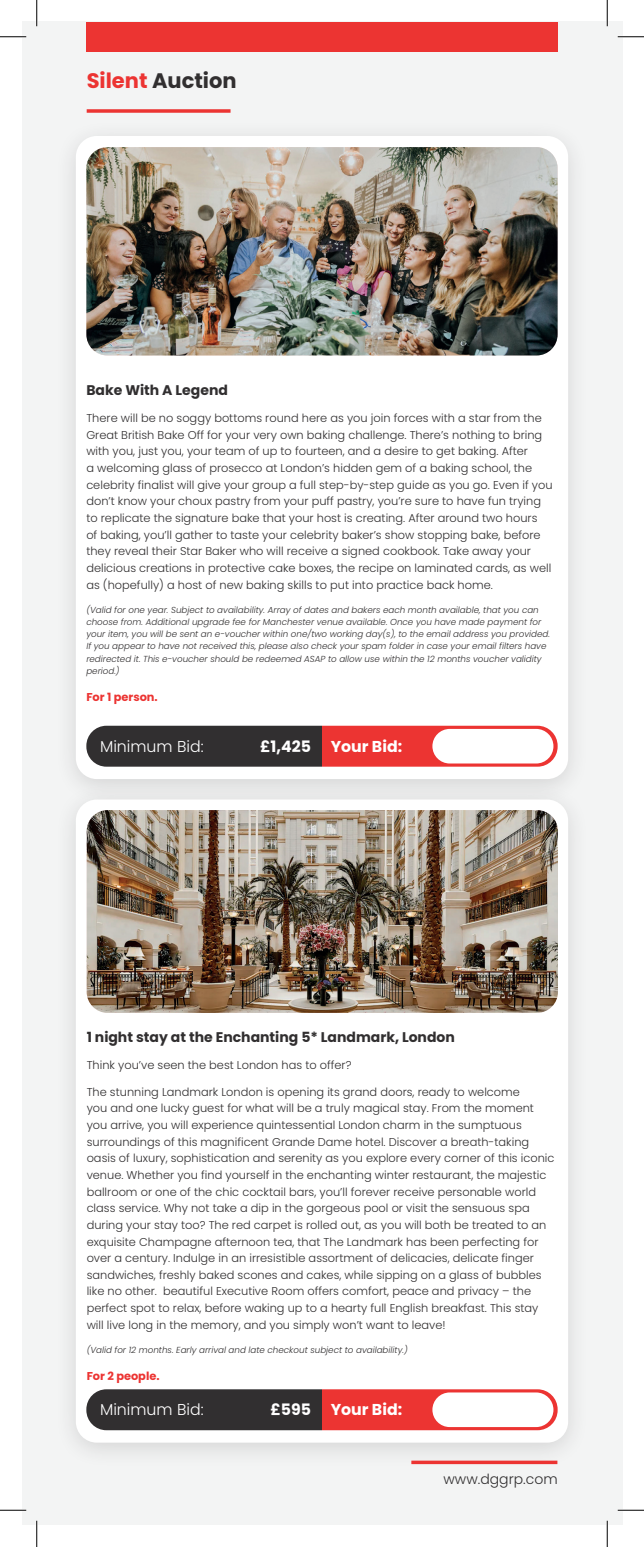
<style>
.page{position:relative;width:644px;height:1547px;background:#fff}
.page>*{position:absolute;margin:0;border:0;box-sizing:border-box;transform-origin:0 0}
.t1{font:700 21px "Poppins";color:#312f30}
.t2{font:700 15.75px "Poppins";color:#fff}
.t3{font:300 15.75px "Poppins";color:#fff}
.t4{font:700 14px "Poppins";color:#312f30}
.t5{font:300 14px "Poppins";color:#312f30}
.t6{font:300 11.38px/16.6px "Poppins";color:#312f30}
.t7{font:700 11.38px "Poppins";color:#ec3432}
.t8{font:italic 300 8.75px/12.2px "Poppins";color:#312f30}
.s1{color:#ec3432}
</style>
<div class="page">
<div style="left:22px;top:22px;width:600px;height:1503px;background:#f3f4f4"></div>
<svg style="left:87px;top:109px;width:144px;height:4px"></svg>
<div style="left:54px;top:119px;width:536px;height:687px;background:#eff0f0"></div>
<div style="left:76px;top:136px;width:492px;height:643px;background:#fff;border-radius:21px"></div>
<img style="left:86px;top:147px;width:472px;height:208px">
<svg style="left:86px;top:726px;width:472px;height:41px;background:#7a3838"></svg>
<div style="left:432px;top:729px;width:121px;height:34px;background:#fff;border-radius:17px"></div>
<div style="left:54px;top:783px;width:536px;height:686px;background:#eceded"></div>
<div style="left:76px;top:799px;width:492px;height:643px;background:#fff;border-radius:21px"></div>
<img style="left:87px;top:810px;width:471px;height:203px">
<svg style="left:86px;top:1389px;width:472px;height:41px;background:#7a3737"></svg>
<div style="left:432px;top:1392px;width:121px;height:35px;background:#fff;border-radius:17px"></div>
<svg style="left:411px;top:1460px;width:146px;height:4px"></svg>
<div style="left:86px;top:22px;width:472px;height:30px;background:#ec3432"></div>
<hr style="left:0;top:36px;width:26px;height:2px;background:#fff">
<hr style="left:618px;top:36px;width:26px;height:2px;background:#fff">
<hr style="left:0;top:1509px;width:26px;height:2px;background:#fff">
<hr style="left:618px;top:1509px;width:26px;height:2px;background:#fff">
<hr style="left:36px;top:0;width:2px;height:26px;background:#fff">
<hr style="left:36px;top:1521px;width:2px;height:26px;background:#fff">
<hr style="left:606px;top:0;width:2px;height:26px;background:#fff">
<hr style="left:606px;top:1521px;width:2px;height:26px;background:#fff">
<svg style="left:0;top:36px;width:26px;height:1px"></svg>
<svg style="left:618px;top:36px;width:26px;height:1px"></svg>
<svg style="left:0;top:1510px;width:26px;height:1px"></svg>
<svg style="left:618px;top:1510px;width:26px;height:1px"></svg>
<svg style="left:36px;top:0;width:1px;height:26px"></svg>
<svg style="left:36px;top:1521px;width:1px;height:26px"></svg>
<svg style="left:607px;top:0;width:1px;height:26px"></svg>
<svg style="left:607px;top:1521px;width:1px;height:26px"></svg>
<h1 class="t1" style="left:87px;top:69px;width:151px"><span class="s1">Silent</span> Auction</h1>
<p class="t4" style="left:86px;top:382px;width:143px">Bake With A Legend</p>
<p class="t6" style="left:86px;top:410px;width:468px">There will be no soggy bottoms round here as you join forces with a star from the Great British Bake Off for your very own baking challenge. There’s nothing to bring with you, just you, your team of up to fourteen, and a desire to get baking. After<br>a welcoming glass of prosecco at London’s hidden gem of a baking school, the celebrity finalist will give your group a full step-by-step guide as you go. Even if you don’t know your choux pastry from your puff pastry, you’re sure to have fun trying to replicate the signature bake that your host is creating. After around two hours<br>of baking, you’ll gather to taste your celebrity baker’s show stopping bake, before they reveal their Star Baker who will receive a signed cookbook. Take away your delicious creations in protective cake boxes, the recipe on laminated cards, as well as (hopefully) a host of new baking skills to put into practice back home.</p>
<p class="t8" style="left:86px;top:603px;width:465px">(Valid for one year. Subject to availability. Array of dates and bakers each month available, that you can choose from. Additional upgrade fee for Manchester venue available. Once you have made payment for your item, you will be sent an e-voucher within one/two working day(s), to the email address you provided.<br>If you appear to have not received this, please also check your spam folder in case your email filters have redirected it. This e-voucher should be redeemed ASAP to allow use within the 12 months voucher validity period.)</p>
<p class="t7" style="left:86px;top:690px;width:73px">For 1 person.</p>
<h2 class="t3" style="left:100px;top:737px;width:105px">Minimum Bid:</h2>
<h2 class="t2" style="left:260px;top:737px;width:52px">£1,425</h2>
<h2 class="t2" style="left:331px;top:737px;width:73px">Your Bid:</h2>
<p class="t4" style="left:87px;top:1029px;width:370px">1 night stay at the Enchanting 5* Landmark, London</p>
<p class="t6" style="left:87px;top:1057px;width:266px">Think you’ve seen the best London has to offer?</p>
<p class="t6" style="left:87px;top:1083px;width:469px">The stunning Landmark London is opening its grand doors, ready to welcome<br>you and one lucky guest for what will be a truly magical stay. From the moment you arrive, you will experience quintessential London charm in the sumptuous surroundings of this magnificent Grande Dame hotel. Discover a breath-taking oasis of luxury, sophistication and serenity as you explore every corner of this iconic venue. Whether you find yourself in the enchanting winter restaurant, the majestic ballroom or one of the chic cocktail bars, you’ll forever receive personable world class service. Why not take a dip in the gorgeous pool or visit the sensuous spa during your stay too? The red carpet is rolled out, as you will both be treated to an exquisite Champagne afternoon tea, that The Landmark has been perfecting for over a century. Indulge in an irresistible assortment of delicacies, delicate finger sandwiches, freshly baked scones and cakes, while sipping on a glass of bubbles like no other. beautiful Executive Room offers comfort, peace and privacy – the perfect spot to relax, before waking up to a hearty full English breakfast. This stay will live long in the memory, and you simply won’t want to leave!</p>
<p class="t8" style="left:87px;top:1343px;width:323px">(Valid for 12 months. Early arrival and late checkout subject to availability.)</p>
<p class="t7" style="left:87px;top:1369px;width:74px">For 2 people.</p>
<h2 class="t3" style="left:100px;top:1400px;width:105px">Minimum Bid:</h2>
<h2 class="t2" style="left:270px;top:1400px;width:42px">£595</h2>
<h2 class="t2" style="left:331px;top:1400px;width:73px">Your Bid:</h2>
<p class="t5" style="left:444px;top:1471px;width:116px">www.dggrp.com</p>
</div>
